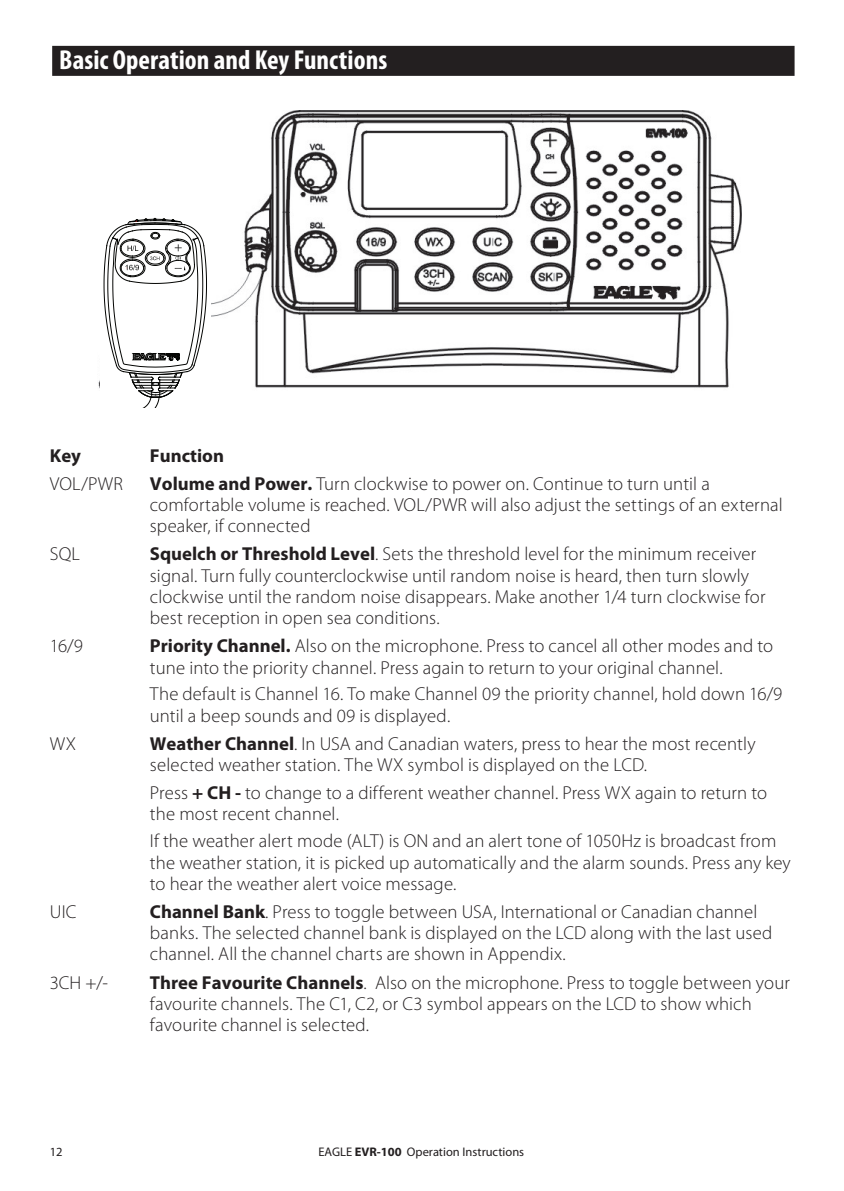
<style>
.page{position:relative;width:844px;height:1191px;background:#fff}
.page>*{position:absolute;margin:0;border:0;box-sizing:border-box;transform-origin:0 0}
.t1{font:700 condensed 27.5px "Myriad Pro";letter-spacing:.005em;color:#fff}
.t2{font:300 18.75px/21.2px "Myriad Pro";letter-spacing:.005em;color:#231f20}
.t3{font:700 18.75px "Myriad Pro";color:#231f20}
.t4{font:12.5px "Myriad Pro";color:#231f20}
.s1{font-weight:700}
</style>
<div class="page">
<div style="left:52px;top:46px;width:742px;height:30px;background:#231f20"></div>
<img style="left:98px;top:111px;width:643px;height:277px">
<div style="left:99px;top:214px;width:111px;height:193px;background:#fff"></div>
<svg style="left:103px;top:217px;width:104px;height:191px"></svg>
<div style="left:93px;top:391px;width:30px;height:20px;background:#fff"></div>
<h1 class="t1" style="left:59px;top:45px;width:329px">Basic Operation and Key Functions</h1>
<p class="t3" style="left:50px;top:445px;width:33px">Key</p>
<p class="t3" style="left:150px;top:445px;width:76px">Function</p>
<p class="t2" style="left:50px;top:473px;width:75px">VOL/PWR</p>
<p class="t2" style="left:150px;top:473px;width:634px"><span class="s1">Volume and Power.</span> Turn clockwise to power on. Continue to turn until a comfortable volume is reached. VOL/PWR will also adjust the settings of an external speaker, if connected</p>
<p class="t2" style="left:50px;top:544px;width:32px">SQL</p>
<p class="t2" style="left:150px;top:544px;width:617px"><span class="s1">Squelch or Threshold Level</span>. Sets the threshold level for the minimum receiver signal. Turn fully counterclockwise until random noise is heard, then turn slowly clockwise until the random noise disappears. Make another 1/4 turn clockwise for best reception in open sea conditions.</p>
<p class="t2" style="left:50px;top:635px;width:35px">16/9</p>
<p class="t2" style="left:150px;top:635px;width:624px"><span class="s1">Priority Channel.</span> Also on the microphone. Press to cancel all other modes and to tune into the priority channel. Press again to return to your original channel.</p>
<p class="t2" style="left:150px;top:684px;width:633px">The default is Channel 16. To make Channel 09 the priority channel, hold down 16/9 until a beep sounds and 09 is displayed.</p>
<p class="t2" style="left:50px;top:733px;width:28px">WX</p>
<p class="t2" style="left:150px;top:733px;width:607px"><span class="s1">Weather Channel</span>. In USA and Canadian waters, press to hear the most recently selected weather station. The WX symbol is displayed on the LCD.</p>
<p class="t2" style="left:150px;top:782px;width:618px">Press <span class="s1">+ CH -</span> to change to a different weather channel. Press WX again to return to the most recent channel.</p>
<p class="t2" style="left:150px;top:830px;width:642px">If the weather alert mode (ALT) is ON and an alert tone of 1050Hz is broadcast from the weather station, it is picked up automatically and the alarm sounds. Press any key to hear the weather alert voice message.</p>
<p class="t2" style="left:50px;top:901px;width:28px">UIC</p>
<p class="t2" style="left:150px;top:901px;width:623px"><span class="s1">Channel Bank</span>. Press to toggle between USA, International or Canadian channel banks. The selected channel bank is displayed on the LCD along with the last used channel. All the channel charts are shown in Appendix.</p>
<p class="t2" style="left:50px;top:972px;width:60px">3CH +/-</p>
<p class="t2" style="left:150px;top:972px;width:641px"><span class="s1">Three Favourite Channels</span>. Also on the microphone. Press to toggle between your favourite channels. The C1, C2, or C3 symbol appears on the LCD to show which favourite channel is selected.</p>
<p class="t4" style="left:50px;top:1145px;width:14px">12</p>
<p class="t4" style="left:318px;top:1145px;width:207px">EAGLE <span class="s1">EVR-100</span> Operation Instructions</p>
</div>
